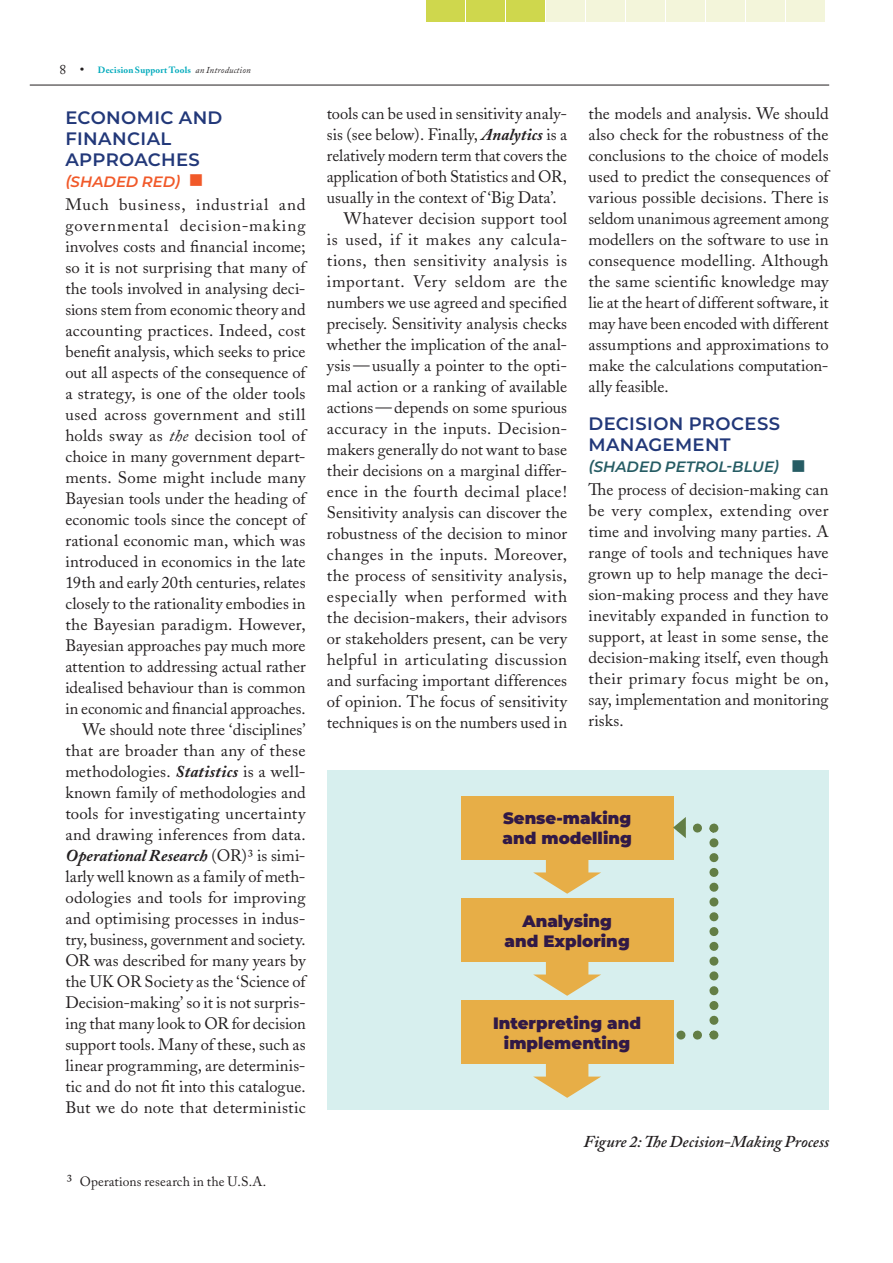
<style>
.page{position:relative;width:893px;height:1263px;background:#fff}
.page>*{position:absolute;margin:0;border:0;box-sizing:border-box;transform-origin:0 0}
.t1{font:600 18px/21px "Montserrat";letter-spacing:.02em;color:#223879}
.t2{font:16.5px/21px "Adobe Caslon";letter-spacing:.01em;color:#231f20;text-align:justify}
.t3{font:16.5px/21px "Adobe Caslon Pro";color:#231f20;text-align:justify}
.t4{font:16.5px "Adobe Caslon";letter-spacing:.035em;color:#231f20}
.t5{font:900 16.5px/19.5px "Montserrat";color:#311946;text-align:center}
.t6{font:16.5px "Adobe Caslon";letter-spacing:-.01em;color:#231f20}
.t7{font:italic 600 16.5px "Adobe Caslon Pro";color:#231f20}
.t8{font:16.5px "Adobe Caslon";letter-spacing:.03em;color:#231f20}
.t9{font:italic 600 15px "Montserrat";color:#265c64}
.t10{font:italic 600 15px "Montserrat";color:#f15929}
.t11{font:13.5px "Adobe Caslon Pro";letter-spacing:.015em;color:#231f20}
.t12{font:700 9px "Adobe Caslon";letter-spacing:.025em;color:#00aabc}
.s1{font-weight:400;font-size:13.5px;color:#231f20}
.s2{font-weight:400;font-style:italic;color:#231f20}
.s3{font-style:normal;font-size:30px}
.s4{font-style:italic}
.s5{font-weight:700;font-style:italic}
.s6{font-family:"Adobe Caslon";font-size:16.5px}
</style>
<div class="page">
<hr style="left:30px;top:85px;width:799px;height:1px;background:#231f20">
<div style="left:327px;top:770px;width:502px;height:340px;background:#d7efee"></div>
<div style="left:461px;top:796px;width:212px;height:64px;background:#e7ae47"></div>
<div style="left:461px;top:898px;width:212px;height:64px;background:#e7ae47"></div>
<div style="left:461px;top:1000px;width:212px;height:64px;background:#e7ae47"></div>
<svg style="left:533px;top:860px;width:68px;height:34px"></svg>
<svg style="left:533px;top:962px;width:68px;height:34px"></svg>
<svg style="left:533px;top:1064px;width:68px;height:34px"></svg>
<svg style="left:697px;top:1030px;width:22px;height:10px"></svg>
<svg style="left:709px;top:823px;width:10px;height:197px"></svg>
<svg style="left:673px;top:817px;width:24px;height:21px"></svg>
<div style="left:466px;top:0;width:39px;height:21px;background:#cfd74d"></div>
<div style="left:546px;top:0;width:39px;height:21px;background:#f3f5da"></div>
<div style="left:626px;top:0;width:39px;height:21px;background:#f3f5da"></div>
<div style="left:426px;top:0;width:39px;height:21px;background:#cfd74d"></div>
<div style="left:506px;top:0;width:39px;height:21px;background:#cfd74d"></div>
<div style="left:586px;top:0;width:39px;height:21px;background:#f3f5da"></div>
<div style="left:666px;top:0;width:39px;height:21px;background:#f3f5da"></div>
<div style="left:707px;top:0;width:38px;height:21px;background:#f3f5da"></div>
<div style="left:747px;top:0;width:38px;height:21px;background:#f3f5da"></div>
<div style="left:787px;top:0;width:38px;height:21px;background:#f3f5da"></div>
<p class="t12" style="left:60px;top:64px;width:193px"><span class="s1">8 •</span> Decision Support Tools <span class="s2">an Introduction</span></p>
<p class="t1" style="left:65px;top:106px;width:159px">ECONOMIC AND<br>FINANCIAL<br>APPROACHES</p>
<p class="t10" style="left:65px;top:171px;width:141px">(SHADED RED) <span class="s3">■</span></p>
<p class="t3" style="left:65px;top:194px;width:242px">Much business, industrial and governmental decision-making involves costs and financial income; so it is not surprising that many of the tools involved in analysing deci&shy;sions stem from economic theory and accounting practices. Indeed, cost benefit analysis, which seeks to price out all aspects of the consequence of a strategy, is one of the older tools used across government and still holds sway as <span class="s4">the</span> decision tool of choice in many government depart&shy;ments. Some might include many Bayesian tools under the heading of economic tools since the concept of rational economic man, which was introduced in economics in the late 19th and early 20th centuries, relates closely to the rationality embodies in the Bayesian paradigm. However, Bayesian approaches pay much more attention to addressing actual rather idealised behaviour than is common in economic and financial approaches.</p>
<p class="t2" style="left:65px;top:719px;width:242px;text-indent:17px">We should note three ‘disciplines’ that are broader than any of these methodologies. <span class="s5">Statistics</span> is a well&shy;known family of methodologies and tools for investigating uncertainty and drawing inferences from data.<br><span class="s5">Operational Research</span> (OR)³ is simi&shy;larly well known as a family of meth&shy;odologies and tools for improving and optimising processes in indus&shy;try, business, government and society.<br>OR was described for many years by the UK OR Society as the ‘Science of Decision-making’ so it is not surpris&shy;ing that many look to OR for decision support tools. Many of these, such as linear programming, are determinis&shy;tic and do not fit into this catalogue.<br>But we do note that deterministic</p>
<p class="t11" style="left:67px;top:1173px;width:201px"><span class="s6">³</span> Operations research in the U.S.A.</p>
<p class="t2" style="left:327px;top:103px;width:242px">tools can be used in sensitivity analy-</p>
<p class="t2" style="left:327px;top:124px;width:242px">sis (see below). Finally, <span class="s5">Analytics</span> is a</p>
<p class="t2" style="left:327px;top:145px;width:242px">relatively modern term that covers the</p>
<p class="t6" style="left:327px;top:167px;width:242px">application of both Statistics and OR,</p>
<p class="t2" style="left:327px;top:187px;width:231px">usually in the context of ‘Big Data’.</p>
<p class="t2" style="left:344px;top:208px;width:225px">Whatever decision support tool</p>
<p class="t4" style="left:327px;top:230px;width:242px">is used, if it makes any calcula-</p>
<p class="t2" style="left:327px;top:250px;width:242px">tions, then sensitivity analysis is</p>
<p class="t4" style="left:327px;top:272px;width:242px">important. Very seldom are the</p>
<p class="t2" style="left:327px;top:292px;width:242px">numbers we use agreed and specified</p>
<p class="t2" style="left:327px;top:313px;width:242px">precisely. Sensitivity analysis checks</p>
<p class="t2" style="left:327px;top:334px;width:242px">whether the implication of the anal-</p>
<p class="t2" style="left:327px;top:355px;width:242px">ysis—usually a pointer to the opti-</p>
<p class="t2" style="left:327px;top:376px;width:242px">mal action or a ranking of available</p>
<p class="t2" style="left:327px;top:397px;width:242px">actions—depends on some spurious</p>
<p class="t2" style="left:327px;top:418px;width:242px">accuracy in the inputs. Decision-</p>
<p class="t2" style="left:327px;top:439px;width:242px">makers generally do not want to base</p>
<p class="t2" style="left:327px;top:460px;width:242px">their decisions on a marginal differ-</p>
<p class="t2" style="left:327px;top:481px;width:242px">ence in the fourth decimal place!</p>
<p class="t2" style="left:327px;top:502px;width:242px">Sensitivity analysis can discover the</p>
<p class="t2" style="left:327px;top:523px;width:242px">robustness of the decision to minor</p>
<p class="t2" style="left:327px;top:544px;width:242px">changes in the inputs. Moreover,</p>
<p class="t2" style="left:327px;top:565px;width:242px">the process of sensitivity analysis,</p>
<p class="t4" style="left:327px;top:587px;width:242px">especially when performed with</p>
<p class="t2" style="left:327px;top:607px;width:242px">the decision-makers, their advisors</p>
<p class="t2" style="left:327px;top:628px;width:242px">or stakeholders present, can be very</p>
<p class="t8" style="left:327px;top:650px;width:242px">helpful in articulating discussion</p>
<p class="t2" style="left:327px;top:670px;width:242px">and surfacing important differences</p>
<p class="t2" style="left:327px;top:691px;width:242px">of opinion. The focus of sensitivity</p>
<p class="t2" style="left:327px;top:712px;width:242px">techniques is on the numbers used in</p>
<p class="t2" style="left:588px;top:103px;width:242px">the models and analysis. We should also check for the robustness of the conclusions to the choice of models used to predict the consequences of various possible decisions. There is seldom unanimous agreement among modellers on the software to use in consequence modelling. Although the same scientific knowledge may lie at the heart of different software, it may have been encoded with different assumptions and approximations to make the calculations computation&shy;ally feasible.</p>
<p class="t1" style="left:588px;top:412px;width:193px">DECISION PROCESS<br>MANAGEMENT</p>
<p class="t9" style="left:588px;top:456px;width:221px">(SHADED PETROL-BLUE) <span class="s3">■</span></p>
<p class="t3" style="left:588px;top:479px;width:242px">The process of decision-making can be very complex, extending over time and involving many parties. A range of tools and techniques have grown up to help manage the deci&shy;sion-making process and they have inevitably expanded in function to support, at least in some sense, the decision-making itself, even though their primary focus might be on, say, implementation and monitoring risks.</p>
<p class="t5" style="left:502px;top:808px;width:131px;text-align:left">Sense-making and modelling</p>
<p class="t5" style="left:505px;top:911px;width:127px">Analysing and Exploring</p>
<p class="t5" style="left:493px;top:1013px;width:150px">Interpreting and implementing</p>
<p class="t7" style="left:584px;top:1131px;width:247px">Figure 2: The Decision-Making Process</p>
</div>
